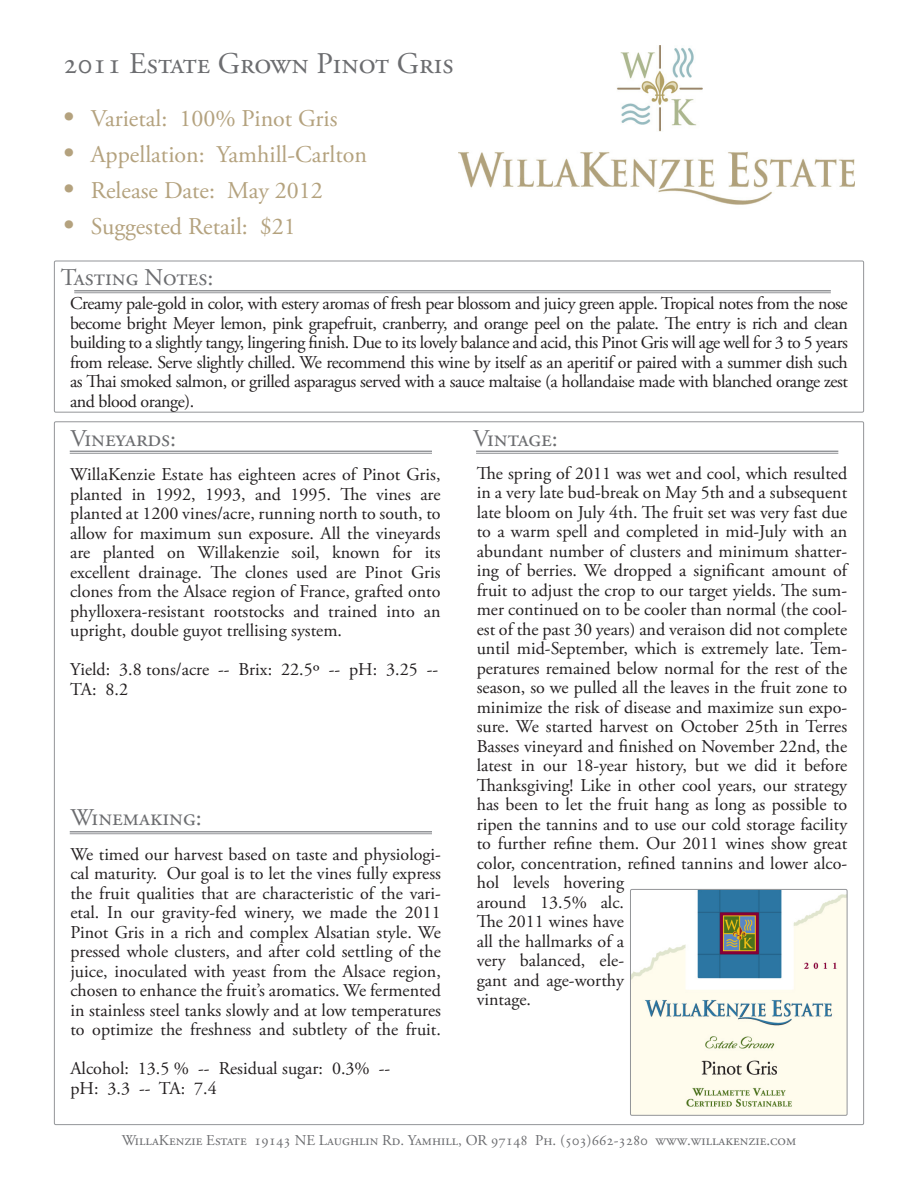
<style>
.page{position:relative;width:918px;height:1188px;background:#fff}
.page>*{position:absolute;margin:0;border:0;box-sizing:border-box;transform-origin:0 0}
.t1{font:30px "Adobe Garamond Pro";color:#6c6d70}
.t2{font:24px "Adobe Garamond Pro";color:#b4a27e}
.t3{font:24px "Adobe Garamond Pro";letter-spacing:.03em;color:#6c6d70}
.t4{font:18px/19.5px "Adobe Garamond Pro";color:#231f20;text-align:justify}
.t5{font:18px/19.5px "Adobe Garamond Pro";letter-spacing:-.025em;color:#231f20}
.t6{font:15px "Adobe Garamond Pro";color:#6c6d70}
.s1{font-size:30px}
</style>
<div class="page">
<img style="left:458px;top:46px;width:397px;height:159px">
<div style="left:54px;top:261px;width:810px;height:152px;border:1px solid #939598;border-radius:2px"></div>
<hr style="left:74px;top:290px;width:757px;height:1px;background:#939598">
<hr style="left:74px;top:292px;width:757px;height:1px;background:#939598">
<hr style="left:70px;top:451px;width:362px;height:1px;background:#939598">
<hr style="left:70px;top:453px;width:362px;height:1px;background:#939598">
<hr style="left:476px;top:451px;width:362px;height:1px;background:#939598">
<hr style="left:476px;top:453px;width:362px;height:1px;background:#939598">
<hr style="left:70px;top:831px;width:362px;height:1px;background:#939598">
<hr style="left:70px;top:833px;width:362px;height:1px;background:#939598">
<img style="left:632px;top:891px;width:213px;height:223px">
<div style="left:630px;top:889px;width:217px;height:227px;border:1px solid #939598;border-radius:2px"></div>
<p class="t1" style="left:63px;top:46px;width:392px">2011 Estate Grown Pinot Gris</p>
<p class="t2" style="left:62px;top:104px;width:277px"><span class="s1">•</span> Varietal: 100% Pinot Gris</p>
<p class="t2" style="left:62px;top:140px;width:306px"><span class="s1">•</span> Appellation: Yamhill-Carlton</p>
<p class="t2" style="left:62px;top:176px;width:262px"><span class="s1">•</span> Release Date: May 2012</p>
<p class="t2" style="left:62px;top:212px;width:235px"><span class="s1">•</span> Suggested Retail: $21</p>
<p class="t3" style="left:61px;top:263px;width:154px">Tasting Notes:</p>
<p class="t5" style="left:70px;top:294px;width:779px">Creamy pale-gold in color, with estery aromas of fresh pear blossom and juicy green apple. Tropical notes from the nose become bright Meyer lemon, pink grapefruit, cranberry, and orange peel on the palate. The entry is rich and clean</p>
<p class="t4" style="left:70px;top:333px;width:779px">building to a slightly tangy, lingering finish. Due to its lovely balance and acid, this Pinot Gris will age well for 3 to 5 years from release. Serve slightly chilled. We recommend this wine by itself as an aperitif or paired with a summer dish such as Thai smoked salmon, or grilled asparagus served with a sauce maltaise (a hollandaise made with blanched orange zest and blood orange).</p>
<p class="t3" style="left:70px;top:424px;width:107px">Vineyards:</p>
<p class="t3" style="left:473px;top:424px;width:86px">Vintage:</p>
<p class="t4" style="left:70px;top:465px;width:372px">WillaKenzie Estate has eighteen acres of Pinot Gris, planted in 1992, 1993, and 1995. The vines are</p>
<p class="t4" style="left:70px;top:504px;width:372px">planted at 1200 vines/acre, running north to south, to allow for maximum sun exposure. All the vineyards are planted on Willakenzie soil, known for its</p>
<p class="t4" style="left:70px;top:563px;width:372px">excellent drainage. The clones used are Pinot Gris clones from the Alsace region of France, grafted onto phylloxera-resistant rootstocks and trained into an upright, double guyot trellising system.</p>
<p class="t4" style="left:70px;top:660px;width:370px">Yield: 3.8 tons/acre -- Brix: 22.5º -- pH: 3.25 --<br>TA: 8.2</p>
<p class="t3" style="left:70px;top:803px;width:133px">Winemaking:</p>
<p class="t4" style="left:70px;top:845px;width:372px">We timed our harvest based on taste and physiologi&shy;cal maturity. Our goal is to let the vines fully express the fruit qualities that are characteristic of the vari&shy;etal. In our gravity-fed winery, we made the 2011<br>Pinot Gris in a rich and complex Alsatian style. We pressed whole clusters, and after cold settling of the juice, inoculated with yeast from the Alsace region, chosen to enhance the fruit’s aromatics. We fermented in stainless steel tanks slowly and at low temperatures to optimize the freshness and subtlety of the fruit.</p>
<p class="t4" style="left:70px;top:1059px;width:321px">Alcohol: 13.5 % -- Residual sugar: 0.3% --</p>
<p class="t4" style="left:70px;top:1079px;width:148px">pH: 3.3 -- TA: 7.4</p>
<p class="t4" style="left:477px;top:464px;width:372px;text-align:left">The spring of 2011 was wet and cool, which resulted in a very late bud-break on May 5th and a subsequent late bloom on July 4th. The fruit set was very fast due to a warm spell and completed in mid-July with an abundant number of clusters and minimum shatter&shy;ing of berries. We dropped a significant amount of fruit to adjust the crop to our target yields. The sum&shy;mer continued on to be cooler than normal (the cool&shy;est of the past 30 years) and veraison did not complete until mid-September, which is extremely late. Tem&shy;peratures remained below normal for the rest of the season, so we pulled all the leaves in the fruit zone to minimize the risk of disease and maximize sun expo&shy;sure. We started harvest on October 25th in Terres Basses vineyard and finished on November 22nd, the latest in our 18-year history, but we did it before Thanksgiving! Like in other cool years, our strategy has been to let the fruit hang as long as possible to ripen the tannins and to use our cold storage facility to further refine them. Our 2011 wines show great color, concentration, refined tannins and lower alco&shy;hol levels hovering<br>around 13.5% alc.<br>The 2011 wines have<br>all the hallmarks of a<br>very balanced, ele-<br>gant and age-worthy<br>vintage.</p>
<p class="t6" style="left:122px;top:1131px;width:676px">WillaKenzie Estate 19143 NE Laughlin Rd. Yamhill, OR 97148 Ph. (503)662-3280 www.willakenzie.com</p>
</div>
